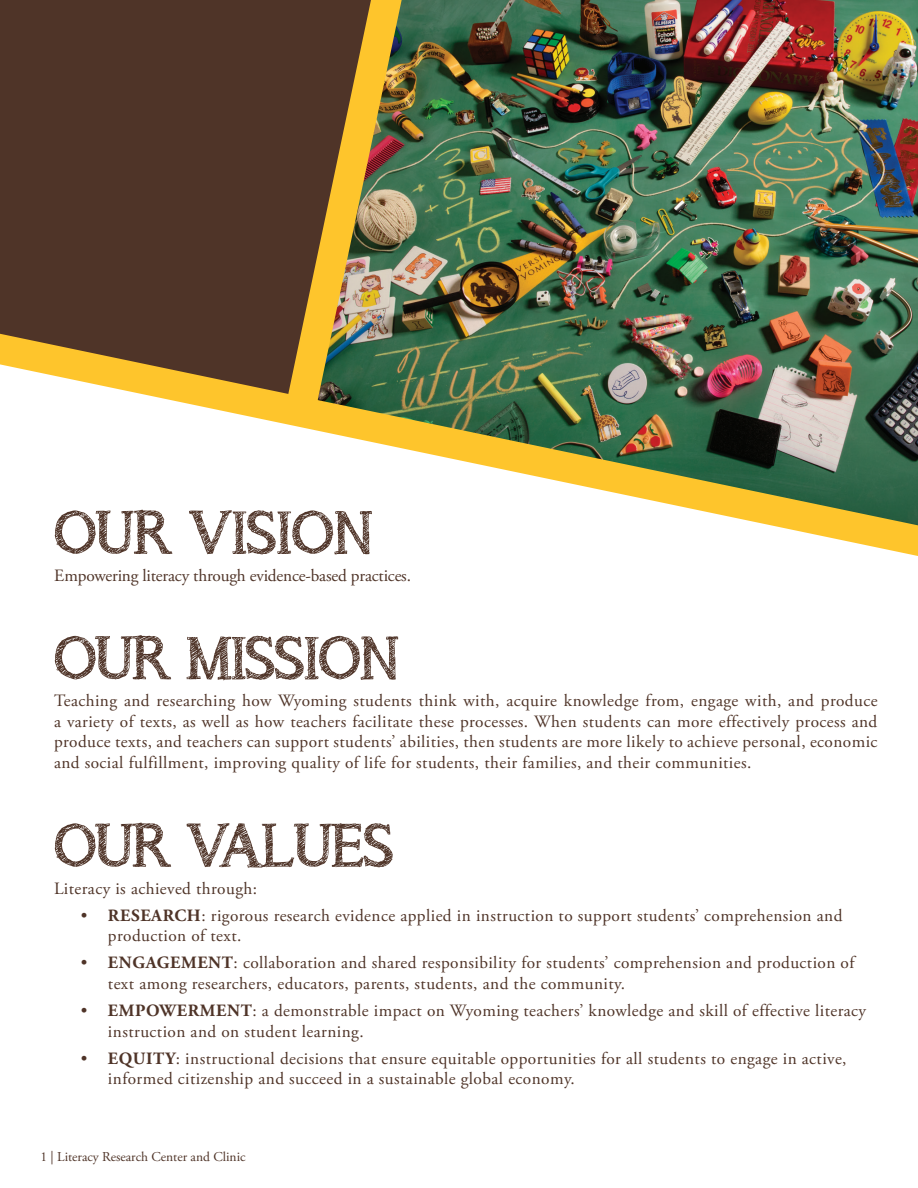
<style>
.page{position:relative;width:918px;height:1188px;background:#fff}
.page>*{position:absolute;margin:0;border:0;box-sizing:border-box;transform-origin:0 0}
.t1{font:60px "asongforjennifer";letter-spacing:-.01em;color:#4f3428}
.t2{font:17.25px/20.7px "Adobe Garamond Pro";letter-spacing:.025em;color:#4f3428}
.t3{font:17.25px "Adobe Garamond Pro";letter-spacing:-.01em;color:#4f3428}
.t4{font:13.5px "Adobe Garamond Pro";color:#4f3428}
.s1{font-weight:700}
</style>
<div class="page">
<img style="left:469px;top:0;width:449px;height:265px">
<div style="left:0;top:0;width:263px;height:265px;background:#4f3428"></div>
<img style="left:263px;top:0;width:206px;height:265px">
<img style="left:0;top:265px;width:918px;height:291px">
<h1 class="t1" style="left:54px;top:497px;width:319px">OUR VISION</h1>
<p class="t3" style="left:54px;top:565px;width:359px">Empowering literacy through evidence-based practices.</p>
<h1 class="t1" style="left:54px;top:622px;width:346px">OUR MISSION</h1>
<p class="t2" style="left:54px;top:691px;width:825px;text-align:justify">Teaching and researching how Wyoming students think with, acquire knowledge from, engage with, and produce a variety of texts, as well as how teachers facilitate these processes. When students can more effectively process and produce texts, and teachers can support students’ abilities, then students are more likely to achieve personal, economic and social fulfillment, improving quality of life for students, their families, and their communities.</p>
<h1 class="t1" style="left:54px;top:810px;width:341px">OUR VALUES</h1>
<p class="t2" style="left:54px;top:878px;width:205px">Literacy is achieved through:</p>
<p class="t2" style="left:108px;top:905px;width:736px;text-indent:-27px">• <span class="s1">RESEARCH</span>: rigorous research evidence applied in instruction to support students’ comprehension and production of text.</p>
<p class="t2" style="left:108px;top:953px;width:748px;text-indent:-27px">• <span class="s1">ENGAGEMENT</span>: collaboration and shared responsibility for students’ comprehension and production of text among researchers, educators, parents, students, and the community.</p>
<p class="t2" style="left:108px;top:1001px;width:760px;text-indent:-27px">• <span class="s1">EMPOWERMENT</span>: a demonstrable impact on Wyoming teachers’ knowledge and skill of effective literacy instruction and on student learning.</p>
<p class="t2" style="left:108px;top:1048px;width:740px;text-indent:-27px">• <span class="s1">EQUITY</span>: instructional decisions that ensure equitable opportunities for all students to engage in active, informed citizenship and succeed in a sustainable global economy.</p>
<p class="t4" style="left:40px;top:1149px;width:207px">1 | Literacy Research Center and Clinic</p>
</div>
